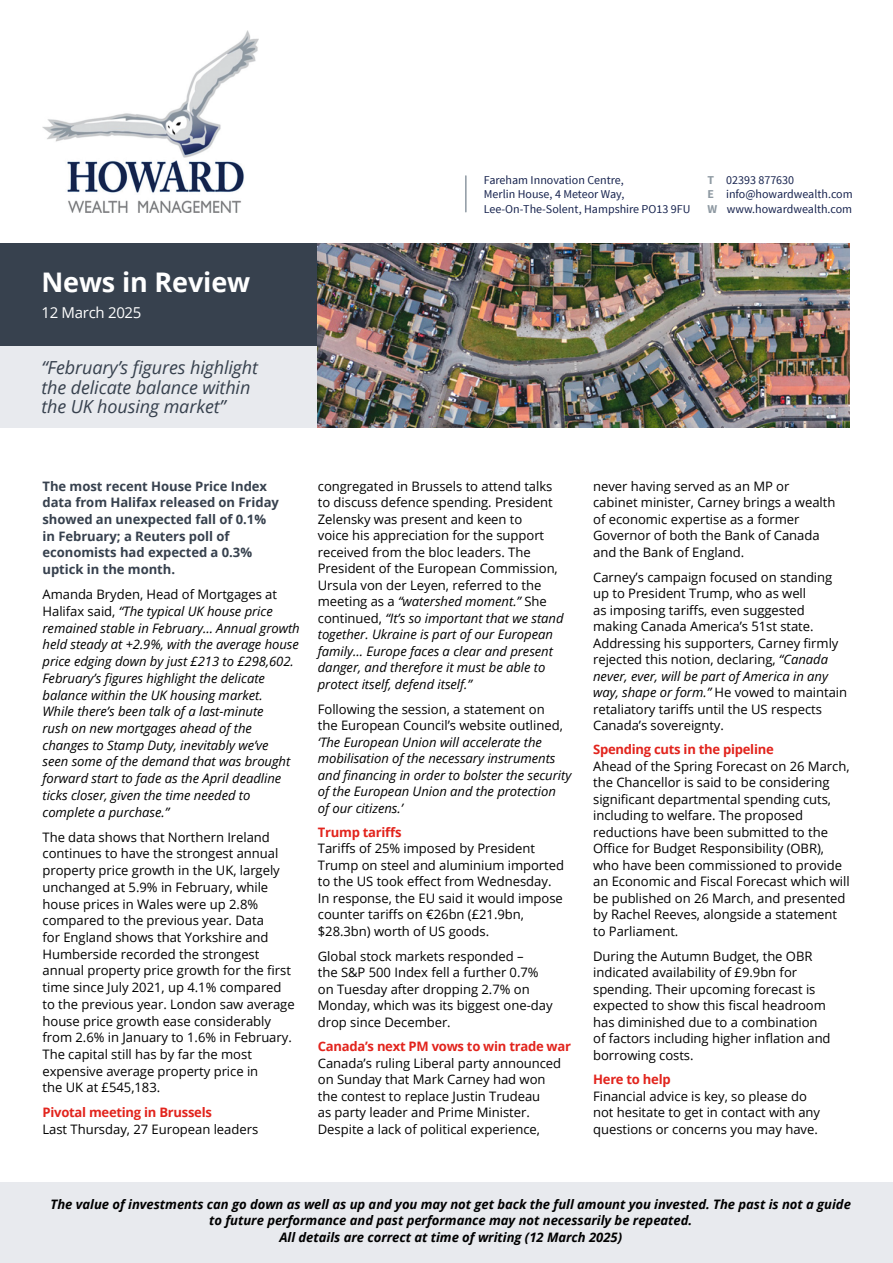
<style>
.page{position:relative;width:893px;height:1263px;background:#fff}
.page>*{position:absolute;margin:0;border:0;box-sizing:border-box;transform-origin:0 0}
.t1{font:700 27px "Open Sans";letter-spacing:-.005em;color:#fff}
.t2{font:italic 18px/19.5px "Open Sans";letter-spacing:-.005em;color:#37414e}
.t3{font:15px "Open Sans";letter-spacing:-.02em;color:#fff}
.t4{font:13.05px/16.5px "Open Sans";letter-spacing:-.005em;color:#000}
.t5{font:italic 13.05px/16.6px "Open Sans";letter-spacing:-.005em;color:#000}
.t6{font:italic 700 13.05px/16.5px "Open Sans";letter-spacing:-.005em;color:#000;text-align:center}
.t7{font:700 13.05px/16.6px "Open Sans";letter-spacing:-.005em;color:#37414e}
.t8{font:700 13.05px "Open Sans";letter-spacing:-.02em;color:#e2241d}
.t9{font:12px/14.4px "Source Sans Pro";color:#17234e}
.s1{font-weight:700;color:#8e99a2}
.s2{font-style:normal}
.s3{font-style:italic}
</style>
<div class="page">
<div style="left:0;top:346px;width:320px;height:81px;background:#e8eaee"></div>
<div style="left:0;top:243px;width:320px;height:103px;background:#37414e"></div>
<img style="left:318px;top:243px;width:531px;height:184px">
<div style="left:0;top:1182px;width:893px;height:81px;background:#e8eaee"></div>
<hr style="left:465px;top:176px;width:2px;height:36px;background:#8e99a2">
<img style="left:43px;top:30px;width:216px;height:183px">
<h1 class="t1" style="left:41px;top:263px;width:210px">News in Review</h1>
<p class="t3" style="left:41px;top:303px;width:102px">12 March 2025</p>
<h2 class="t2" style="left:41px;top:357px;width:218px">“February’s figures highlight the delicate balance within the UK housing market”</h2>
<p class="t9" style="left:484px;top:173px;width:208px">Fareham Innovation Centre,<br>Merlin House, 4 Meteor Way,<br>Lee-On-The-Solent, Hampshire PO13 9FU</p>
<p class="t9" style="left:707px;top:173px;width:147px"><span class="s1">T</span> 02393 877630<br><span class="s1">E</span> info@howardwealth.com<br><span class="s1">W</span> www.howardwealth.com</p>
<p class="t7" style="left:43px;top:477px;width:238px">The most recent House Price Index data from Halifax released on Friday showed an unexpected fall of 0.1% in February; a Reuters poll of economists had expected a 0.3% uptick in the month.</p>
<p class="t5" style="left:43px;top:586px;width:259px"><span class="s2">Amanda Bryden, Head of Mortgages at Halifax said,</span> “The typical UK house price remained stable in February... Annual growth held steady at +2.9%, with the average house price edging down by just £213 to £298,602.<br>February’s figures highlight the delicate balance within the UK housing market.<br>While there’s been talk of a last-minute<br>rush on new mortgages ahead of the changes to Stamp Duty, inevitably we’ve<br>seen some of the demand that was brought forward start to fade as the April deadline ticks closer, given the time needed to complete a purchase.”</p>
<p class="t4" style="left:43px;top:828px;width:254px">The data shows that Northern Ireland continues to have the strongest annual property price growth in the UK, largely unchanged at 5.9% in February, while house prices in Wales were up 2.8% compared to the previous year. Data<br>for England shows that Yorkshire and Humberside recorded the strongest annual property price growth for the first time since July 2021, up 4.1% compared to the previous year. London saw average house price growth ease considerably from 2.6% in January to 1.6% in February.<br>The capital still has by far the most expensive average property price in<br>the UK at £545,183.</p>
<p class="t8" style="left:43px;top:1103px;width:171px">Pivotal meeting in Brussels</p>
<p class="t4" style="left:43px;top:1120px;width:217px">Last Thursday, 27 European leaders</p>
<p class="t4" style="left:318px;top:477px;width:247px">congregated in Brussels to attend talks to discuss defence spending. President Zelensky was present and keen to<br>voice his appreciation for the support received from the bloc leaders. The President of the European Commission, Ursula von der Leyen, referred to the meeting as a <span class="s3">“watershed moment.”</span> She continued, <span class="s3">“It’s so important that we stand together. Ukraine is part of our European family… Europe faces a clear and present danger, and therefore it must be able to protect itself, defend itself.”</span></p>
<p class="t4" style="left:318px;top:700px;width:247px">Following the session, a statement on the European Council’s website outlined,</p>
<p class="t5" style="left:318px;top:733px;width:255px">‘The European Union will accelerate the mobilisation of the necessary instruments and financing in order to bolster the security of the European Union and the protection<br>of our citizens.’</p>
<p class="t8" style="left:318px;top:823px;width:85px">Trump tariffs</p>
<p class="t4" style="left:318px;top:840px;width:248px">Tariffs of 25% imposed by President Trump on steel and aluminium imported to the US took effect from Wednesday.<br>In response, the EU said it would impose counter tariffs on €26bn (£21.9bn, $28.3bn) worth of US goods.</p>
<p class="t4" style="left:318px;top:947px;width:236px">Global stock markets responded –<br>the S&amp;P 500 Index fell a further 0.7% on Tuesday after dropping 2.7% on<br>Monday, which was its biggest one-day drop since December.</p>
<p class="t8" style="left:318px;top:1037px;width:255px">Canada’s next PM vows to win trade war</p>
<p class="t4" style="left:318px;top:1054px;width:245px">Canada’s ruling Liberal party announced on Sunday that Mark Carney had won the contest to replace Justin Trudeau<br>as party leader and Prime Minister.<br>Despite a lack of political experience,</p>
<p class="t4" style="left:593px;top:477px;width:244px">never having served as an MP or cabinet minister, Carney brings a wealth of economic expertise as a former<br>Governor of both the Bank of Canada and the Bank of England.</p>
<p class="t4" style="left:593px;top:568px;width:256px">Carney’s campaign focused on standing up to President Trump, who as well<br>as imposing tariffs, even suggested making Canada America’s 51st state.<br>Addressing his supporters, Carney firmly rejected this notion, declaring, <span class="s3">“Canada never, ever, will be part of America in any way, shape or form.”</span> He vowed to maintain retaliatory tariffs until the US respects Canada’s sovereignty.</p>
<p class="t8" style="left:593px;top:740px;width:182px">Spending cuts in the pipeline</p>
<p class="t4" style="left:593px;top:757px;width:258px">Ahead of the Spring Forecast on 26 March, the Chancellor is said to be considering significant departmental spending cuts, including to welfare. The proposed reductions have been submitted to the Office for Budget Responsibility (OBR), who have been commissioned to provide an Economic and Fiscal Forecast which will be published on 26 March, and presented by Rachel Reeves, alongside a statement to Parliament.</p>
<p class="t4" style="left:593px;top:947px;width:239px">During the Autumn Budget, the OBR indicated availability of £9.9bn for spending. Their upcoming forecast is expected to show this fiscal headroom has diminished due to a combination of factors including higher inflation and borrowing costs.</p>
<p class="t8" style="left:593px;top:1070px;width:79px">Here to help</p>
<p class="t4" style="left:593px;top:1087px;width:229px">Financial advice is key, so please do not hesitate to get in contact with any questions or concerns you may have.</p>
<p class="t6" style="left:51px;top:1195px;width:802px">The value of investments can go down as well as up and you may not get back the full amount you invested. The past is not a guide to future performance and past performance may not necessarily be repeated.<br>All details are correct at time of writing (12 March 2025)</p>
</div>
